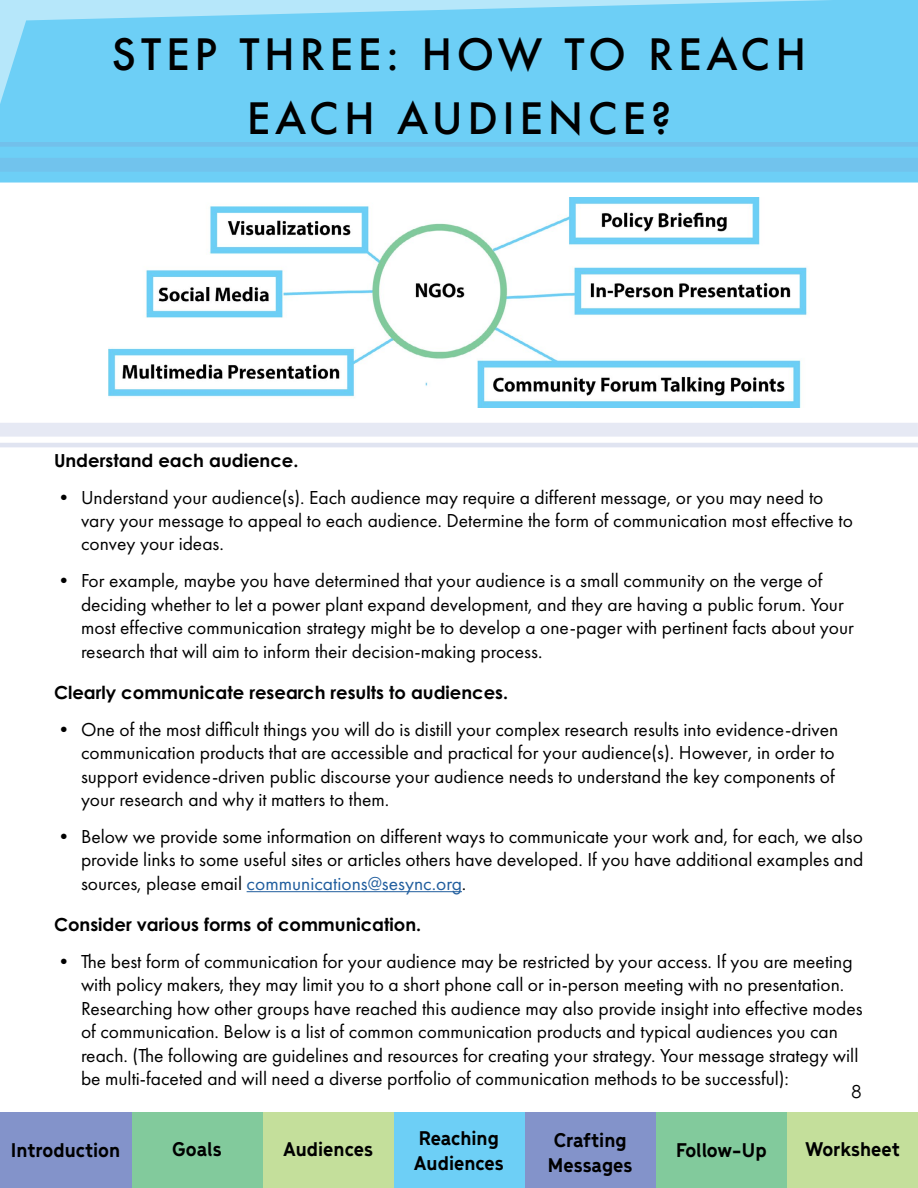
<style>
.page{position:relative;width:918px;height:1188px;background:#fff}
.page>*{position:absolute;margin:0;border:0;box-sizing:border-box;transform-origin:0 0}
.t1{font:500 42px/64.5px "Futura";letter-spacing:.11em;color:#000;text-align:center}
.t2{font:700 21px/25.2px "Menca";color:#000}
.t3{font:19.5px/23.4px "Futura PT";color:#000}
.t4{font:700 18px "Century Gothic Pro";color:#000}
.t5{font:18px "Century Gothic Pro";color:#000}
.s1{font-family:"Century Gothic Pro";font-size:16.5px}
.s2{color:#215e9e}
</style>
<div class="page">
<hr style="left:917px;top:1074px;width:1px;height:30px;background:#6dcff6">
<svg style="left:0;top:0;width:918px;height:183px;fill:#6dcff6"></svg>
<img style="left:108px;top:197px;width:699px;height:211px">
<hr style="left:247px;top:891px;width:215px;height:1px;background:#215e9e">
<div style="left:0;top:158px;width:918px;height:14px;background:#71c3ed"></div>
<div style="left:0;top:142px;width:918px;height:5px;background:#72c0eb"></div>
<div style="left:0;top:423px;width:918px;height:14px;background:#e6e9f4"></div>
<hr style="left:0;top:443px;width:918px;height:4px;background:#e0e4f1">
<div style="left:787px;top:1112px;width:131px;height:76px;background:#c4df9b"></div>
<div style="left:656px;top:1112px;width:131px;height:76px;background:#82ca9c"></div>
<div style="left:525px;top:1112px;width:131px;height:76px;background:#8393ca"></div>
<div style="left:394px;top:1112px;width:131px;height:76px;background:#6dcff6"></div>
<div style="left:262px;top:1112px;width:132px;height:76px;background:#c4df9b"></div>
<div style="left:131px;top:1112px;width:131px;height:76px;background:#82ca9c"></div>
<div style="left:0;top:1112px;width:131px;height:76px;background:#8393ca"></div>
<hr style="left:917px;top:1112px;width:1px;height:76px;background:#8393ca">
<h1 class="t1" style="left:112px;top:21px;width:696px">STEP THREE: HOW TO REACH<br>EACH AUDIENCE?</h1>
<p class="t4" style="left:54px;top:449px;width:246px">Understand each audience.</p>
<p class="t3" style="left:81px;top:485px;width:773px;text-indent:-27px">• Understand your audience(s). Each audience may require a different message, or you may need to vary your message to appeal to each audience. Determine the form of communication most effective to convey your ideas.</p>
<p class="t3" style="left:81px;top:569px;width:774px;text-indent:-27px">• For example, maybe you have determined that your audience is a small community on the verge of deciding whether to let a power plant expand development, and they are having a public forum. Your most effective communication strategy might be to develop a one-pager with pertinent facts about your research that will aim to inform their decision-making process<span class="s1">.</span></p>
<p class="t4" style="left:54px;top:681px;width:456px">Clearly communicate research results to audiences.</p>
<p class="t3" style="left:81px;top:718px;width:759px;text-indent:-27px">• One of the most difficult things you will do is distill your complex research results into evidence-driven communication products that are accessible and practical for your audience(s). However, in order to support evidence-driven public discourse your audience needs to understand the key components of your research and why it matters to them.</p>
<p class="t3" style="left:81px;top:825px;width:784px;text-align:justify;text-indent:-27px">• Below we provide some information on different ways to communicate your work and, for each, we also provide links to some useful sites or articles others have developed. If you have additional examples and sources, please email <span class="s2">communications@sesync.org</span>.</p>
<p class="t4" style="left:54px;top:913px;width:369px">Consider various forms of communication.</p>
<p class="t3" style="left:81px;top:950px;width:783px;text-indent:-27px">• The best form of communication for your audience may be restricted by your access. If you are meeting with policy makers, they may limit you to a short phone call or in-person meeting with no presentation.<br>Researching how other groups have reached this audience may also provide insight into effective modes of communication. Below is a list of common communication products and typical audiences you can reach. (The following are guidelines and resources for creating your strategy. Your message strategy will be multi-faceted and will need a diverse portfolio of communication methods to be successful):</p>
<p class="t5" style="left:852px;top:1081px;width:11px">8</p>
<p class="t2" style="left:11px;top:1136px;width:111px">Introduction</p>
<p class="t2" style="left:172px;top:1135px;width:51px">Goals</p>
<p class="t2" style="left:283px;top:1135px;width:92px">Audiences</p>
<p class="t2" style="left:414px;top:1124px;width:92px">Reaching<br>Audiences</p>
<p class="t2" style="left:548px;top:1126px;width:86px">Crafting<br>Messages</p>
<p class="t2" style="left:676px;top:1136px;width:92px">Follow-Up</p>
<p class="t2" style="left:805px;top:1135px;width:96px">Worksheet</p>
</div>
